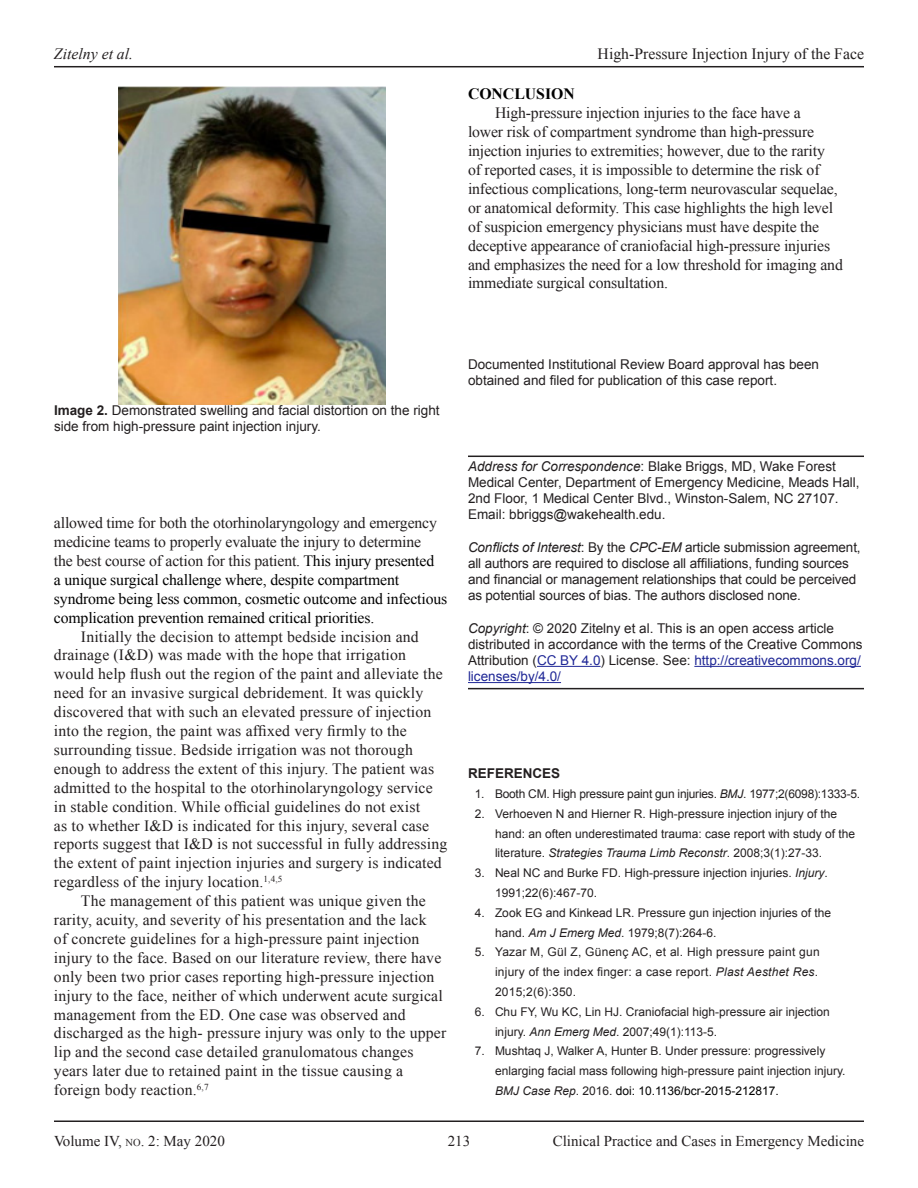
<style>
.page{position:relative;width:918px;height:1188px;background:#fff}
.page>*{position:absolute;margin:0;border:0;box-sizing:border-box;transform-origin:0 0}
.t1{font:15.75px/18.9px "Times New Roman";letter-spacing:.01em;color:#231f20}
.t2{font:15.75px/18.9px "Times New Roman";letter-spacing:-.01em;color:#231f20}
.t3{font:15.75px/18.9px "Times New Roman";letter-spacing:-.01em;color:#000}
.t4{font:italic 15.75px "Times New Roman";color:#231f20}
.t5{font:700 15.75px "Times New Roman";color:#000}
.t6{font:15px "Times New Roman";color:#231f20}
.t7{font:13.5px/16.2px "Arial";color:#231f20}
.t8{font:700 13.5px "Arial";color:#231f20}
.t9{font:12px/19.8px "Arial";color:#231f20}
.t10{font:12px/19.8px "Arial";letter-spacing:.02em;color:#231f20}
.t11{font:12px "Arial";letter-spacing:-.02em;color:#231f20}
.s1{font-weight:700}
.s2{color:#231f20}
.s3{font-style:italic}
.s4{color:#1f2796}
.s5{color:#000}
.s6{font-size:10.5px}
</style>
<div class="page">
<hr style="left:54px;top:1120px;width:810px;height:2px;background:#231f20">
<hr style="left:54px;top:66px;width:810px;height:1px;background:#231f20">
<hr style="left:468px;top:456px;width:396px;height:1px;background:#231f20">
<hr style="left:537px;top:666px;width:64px;height:1px;background:#1f2796">
<hr style="left:694px;top:666px;width:167px;height:1px;background:#1f2796">
<hr style="left:468px;top:688px;width:396px;height:1px;background:#231f20">
<hr style="left:468px;top:682px;width:93px;height:1px;background:#1f2796">
<img style="left:118px;top:86px;width:268px;height:319px">
<p class="t4" style="left:54px;top:43px;width:81px">Zitelny et al.</p>
<p class="t1" style="left:598px;top:44px;width:268px">High-Pressure Injection Injury of the Face</p>
<p class="t5" style="left:468px;top:83px;width:108px">CONCLUSION</p>
<p class="t2" style="left:468px;top:103px;width:376px;text-indent:27px">High-pressure injection injuries to the face have a<br>lower risk of compartment syndrome than high-pressure injection injuries to extremities; however, due to the rarity<br>of reported cases, it is impossible to determine the risk of infectious complications, long-term neurovascular sequelae, or anatomical deformity. This case highlights the high level of suspicion emergency physicians must have despite the deceptive appearance of craniofacial high-pressure injuries and emphasizes the need for a low threshold for imaging and immediate surgical consultation.</p>
<p class="t7" style="left:54px;top:402px;width:387px"><span class="s1">Image 2.</span> Demonstrated swelling and facial distortion on the right side from high-pressure paint injection injury.</p>
<p class="t3" style="left:54px;top:513px;width:395px"><span class="s2">allowed time for both the otorhinolaryngology and emergency medicine teams to properly evaluate the injury to determine<br>the best course of action for this patient.</span> This injury presented<br>a unique surgical challenge where, despite compartment syndrome being less common, cosmetic outcome and infectious complication prevention remained critical priorities.</p>
<p class="t1" style="left:54px;top:627px;width:395px;text-indent:27px">Initially the decision to attempt bedside incision and drainage (I&amp;D) was made with the hope that irrigation would help flush out the region of the paint and alleviate the need for an invasive surgical debridement. It was quickly discovered that with such an elevated pressure of injection into the region, the paint was affixed very firmly to the surrounding tissue. Bedside irrigation was not thorough enough to address the extent of this injury. The patient was admitted to the hospital to the otorhinolaryngology service in stable condition. While official guidelines do not exist<br>as to whether I&amp;D is indicated for this injury, several case reports suggest that I&amp;D is not successful in fully addressing the extent of paint injection injuries and surgery is indicated regardless of the injury location.<sup>1,4,5</sup></p>
<p class="t1" style="left:54px;top:891px;width:394px;text-indent:27px">The management of this patient was unique given the rarity, acuity, and severity of his presentation and the lack<br>of concrete guidelines for a high-pressure paint injection injury to the face. Based on our literature review, there have only been two prior cases reporting high-pressure injection injury to the face, neither of which underwent acute surgical management from the ED. One case was observed and discharged as the high- pressure injury was only to the upper lip and the second case detailed granulomatous changes years later due to retained paint in the tissue causing a foreign body reaction.<sup>6,7</sup></p>
<p class="t7" style="left:468px;top:356px;width:353px">Documented Institutional Review Board approval has been obtained and filed for publication of this case report.</p>
<p class="t7" style="left:468px;top:458px;width:393px"><span class="s3">Address for Correspondence</span>: Blake Briggs, MD, Wake Forest Medical Center, Department of Emergency Medicine, Meads Hall, 2nd Floor, 1 Medical Center Blvd., Winston-Salem, NC 27107.<br>Email: bbriggs@wakehealth.edu.</p>
<p class="t7" style="left:468px;top:539px;width:394px"><span class="s3">Conflicts of Interest</span>: By the <span class="s3">CPC-EM</span> article submission agreement, all authors are required to disclose all affiliations, funding sources and financial or management relationships that could be perceived as potential sources of bias. The authors disclosed none.</p>
<p class="t7" style="left:468px;top:620px;width:396px"><span class="s3">Copyright</span>: © 2020 Zitelny et al. This is an open access article distributed in accordance with the terms of the Creative Commons Attribution (<span class="s4">CC BY 4.0</span>) License. See: <span class="s4">http://creativecommons.org/ licenses/by/4.0/</span></p>
<p class="t8" style="left:468px;top:764px;width:94px">REFERENCES</p>
<p class="t11" style="left:475px;top:786px;width:387px">1. Booth CM. High pressure paint gun injuries. <span class="s3">BMJ</span>. 1977;2(6098):1333-5.</p>
<p class="t9" style="left:495px;top:804px;width:362px;text-indent:-20px">2. Verhoeven N and Hierner R. High-pressure injection injury of the hand: an often underestimated trauma: case report with study of the literature. <span class="s3">Strategies Trauma Limb Reconstr</span>. 2008;3(1):27-33.</p>
<p class="t9" style="left:495px;top:863px;width:334px;text-indent:-20px">3. Neal NC and Burke FD. High-pressure injection injuries. <span class="s3">Injury</span>.<br>1991;22(6):467-70.</p>
<p class="t9" style="left:495px;top:903px;width:338px;text-indent:-20px">4. Zook EG and Kinkead LR. Pressure gun injection injuries of the hand. <span class="s3">Am J Emerg Med</span>. 1979;8(7):264-6.</p>
<p class="t10" style="left:495px;top:942px;width:326px;text-indent:-20px">5. Yazar M, Gül Z, Günenç AC, et al. High pressure paint gun injury of the index finger: a case report. <span class="s3">Plast Aesthet Res</span>.<br>2015;2(6):350.</p>
<p class="t9" style="left:495px;top:1002px;width:337px;text-indent:-20px">6. Chu FY, Wu KC, Lin HJ. Craniofacial high-pressure air injection injury. <span class="s3">Ann Emerg Med</span>. 2007;49(1):113-5.</p>
<p class="t9" style="left:495px;top:1041px;width:352px;text-indent:-20px">7. Mushtaq J, Walker A, Hunter B. Under pressure: progressively enlarging facial mass following high-pressure paint injection injury.<br><span class="s3">BMJ Case Rep</span>. 2016. <span class="s5">doi: 10.1136/bcr-2015-212817.</span></p>
<p class="t6" style="left:54px;top:1131px;width:172px">Volume IV, <span class="s6">no</span>. 2: May 2020</p>
<p class="t6" style="left:448px;top:1131px;width:24px">213</p>
<p class="t6" style="left:553px;top:1131px;width:313px">Clinical Practice and Cases in Emergency Medicine</p>
</div>
